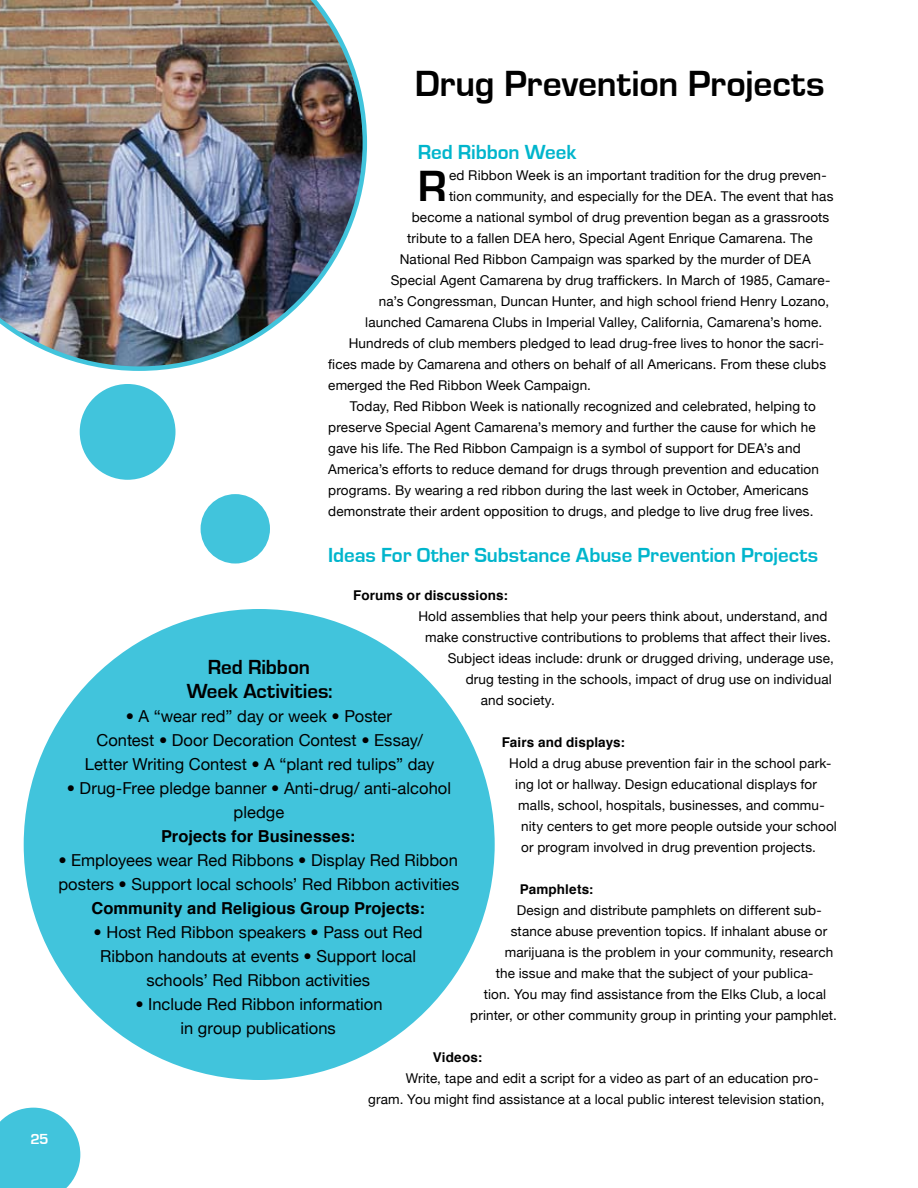
<style>
.page{position:relative;width:918px;height:1188px;background:#fff}
.page>*{position:absolute;margin:0;border:0;box-sizing:border-box;transform-origin:0 0}
.t1{font:700 45px "Eurostile";color:#000}
.t2{font:700 37.5px "Eurostile";letter-spacing:-.005em;color:#000}
.t3{font:700 21px "Eurostile";letter-spacing:-.005em;color:#00b5cc}
.t4{font:700 21px/24px "Eurostile";color:#000;text-align:center}
.t5{font:16.5px/24px "Helvetica Neue";letter-spacing:.005em;color:#000;text-align:center}
.t6{font:700 15px "Eurostile";color:#fff}
.t7{font:13.5px "Helvetica Neue";letter-spacing:.01em;color:#000}
.t8{font:700 13.5px "Helvetica";letter-spacing:.01em;color:#000}
.s1{font-family:"Helvetica";font-weight:700}
</style>
<div class="page">
<div style="left:201px;top:494px;width:69px;height:70px;background:#41c4dc;border-radius:50%"></div>
<div style="left:80px;top:384px;width:96px;height:96px;background:#41c4dc;border-radius:50%"></div>
<img style="left:0;top:0;width:367px;height:371px">
<div style="left:24px;top:609px;width:471px;height:471px;background:#41c4dc;border-radius:50%"></div>
<svg style="left:0;top:1108px;width:80px;height:80px;background:#56cadf"></svg>
<p class="t2" style="left:415px;top:63px;width:412px">Drug Prevention Projects</p>
<p class="t6" style="left:30px;top:1131px;width:20px">25</p>
<p class="t3" style="left:418px;top:141px;width:160px">Red Ribbon Week</p>
<p class="t1" style="left:418px;top:162px;width:31px">R</p>
<p class="t7" style="left:449px;top:167px;width:379px">ed Ribbon Week is an important tradition for the drug preven-</p>
<p class="t7" style="left:449px;top:188px;width:386px">tion community, and especially for the DEA. The event that has</p>
<p class="t7" style="left:412px;top:209px;width:419px">become a national symbol of drug prevention began as a grassroots</p>
<p class="t7" style="left:407px;top:230px;width:407px">tribute to a fallen DEA hero, Special Agent Enrique Camarena. The</p>
<p class="t7" style="left:400px;top:251px;width:413px">National Red Ribbon Campaign was sparked by the murder of DEA</p>
<p class="t7" style="left:391px;top:272px;width:441px">Special Agent Camarena by drug traffickers. In March of 1985, Camare-</p>
<p class="t7" style="left:379px;top:293px;width:452px">na’s Congressman, Duncan Hunter, and high school friend Henry Lozano,</p>
<p class="t7" style="left:365px;top:314px;width:459px">launched Camarena Clubs in Imperial Valley, California, Camarena’s home.</p>
<p class="t7" style="left:349px;top:335px;width:477px">Hundreds of club members pledged to lead drug-free lives to honor the sacri-</p>
<p class="t7" style="left:328px;top:356px;width:499px">fices made by Camarena and others on behalf of all Americans. From these clubs</p>
<p class="t7" style="left:328px;top:377px;width:264px">emerged the Red Ribbon Week Campaign.</p>
<p class="t7" style="left:350px;top:398px;width:468px">Today, Red Ribbon Week is nationally recognized and celebrated, helping to</p>
<p class="t7" style="left:328px;top:419px;width:489px">preserve Special Agent Camarena’s memory and further the cause for which he</p>
<p class="t7" style="left:328px;top:440px;width:474px">gave his life. The Red Ribbon Campaign is a symbol of support for DEA’s and</p>
<p class="t7" style="left:328px;top:461px;width:492px">America’s efforts to reduce demand for drugs through prevention and education</p>
<p class="t7" style="left:328px;top:482px;width:482px">programs. By wearing a red ribbon during the last week in October, Americans</p>
<p class="t7" style="left:328px;top:503px;width:487px">demonstrate their ardent opposition to drugs, and pledge to live drug free lives.</p>
<p class="t3" style="left:328px;top:544px;width:491px">Ideas For Other Substance Abuse Prevention Projects</p>
<p class="t8" style="left:353px;top:583px;width:156px">Forums or discussions:</p>
<p class="t7" style="left:418px;top:608px;width:411px">Hold assemblies that help your peers think about, understand, and</p>
<p class="t7" style="left:425px;top:629px;width:407px">make constructive contributions to problems that affect their lives.</p>
<p class="t7" style="left:448px;top:650px;width:388px">Subject ideas include: drunk or drugged driving, underage use,</p>
<p class="t7" style="left:466px;top:671px;width:368px">drug testing in the schools, impact of drug use on individual</p>
<p class="t7" style="left:481px;top:692px;width:76px">and society.</p>
<p class="t8" style="left:502px;top:730px;width:125px">Fairs and displays:</p>
<p class="t7" style="left:509px;top:755px;width:324px">Hold a drug abuse prevention fair in the school park-</p>
<p class="t7" style="left:515px;top:776px;width:303px">ing lot or hallway. Design educational displays for</p>
<p class="t7" style="left:518px;top:797px;width:308px">malls, school, hospitals, businesses, and commu-</p>
<p class="t7" style="left:521px;top:818px;width:317px">nity centers to get more people outside your school</p>
<p class="t7" style="left:521px;top:839px;width:296px">or program involved in drug prevention projects.</p>
<p class="t8" style="left:520px;top:877px;width:75px">Pamphlets:</p>
<p class="t7" style="left:517px;top:902px;width:307px">Design and distribute pamphlets on different sub-</p>
<p class="t7" style="left:511px;top:923px;width:318px">stance abuse prevention topics. If inhalant abuse or</p>
<p class="t7" style="left:505px;top:944px;width:330px">marijuana is the problem in your community, research</p>
<p class="t7" style="left:496px;top:965px;width:319px">the issue and make that the subject of your publica-</p>
<p class="t7" style="left:484px;top:986px;width:344px">tion. You may find assistance from the Elks Club, a local</p>
<p class="t7" style="left:470px;top:1007px;width:368px">printer, or other community group in printing your pamphlet.</p>
<p class="t8" style="left:433px;top:1045px;width:51px">Videos:</p>
<p class="t7" style="left:406px;top:1070px;width:414px">Write, tape and edit a script for a video as part of an education pro-</p>
<p class="t7" style="left:368px;top:1091px;width:458px">gram. You might find assistance at a local public interest television station,</p>
<p class="t4" style="left:187px;top:655px;width:147px">Red Ribbon<br>Week Activities:</p>
<p class="t5" style="left:85px;top:704px;width:351px">• A “wear red” day or week • Poster<br>Contest • Door Decoration Contest • Essay/<br>Letter Writing Contest • A “plant red tulips” day</p>
<p class="t5" style="left:67px;top:776px;width:386px">• Drug-Free pledge banner • Anti-drug/ anti-alcohol pledge<br><span class="s1">Projects for Businesses:</span></p>
<p class="t5" style="left:58px;top:848px;width:403px">• Employees wear Red Ribbons • Display Red Ribbon posters • Support local schools’ Red Ribbon activities<br><span class="s1">Community and Religious Group Projects:</span></p>
<p class="t5" style="left:94px;top:920px;width:331px">• Host Red Ribbon speakers • Pass out Red<br>Ribbon handouts at events • Support local schools’ Red Ribbon activities</p>
<p class="t5" style="left:135px;top:992px;width:249px">• Include Red Ribbon information in group publications</p>
</div>
